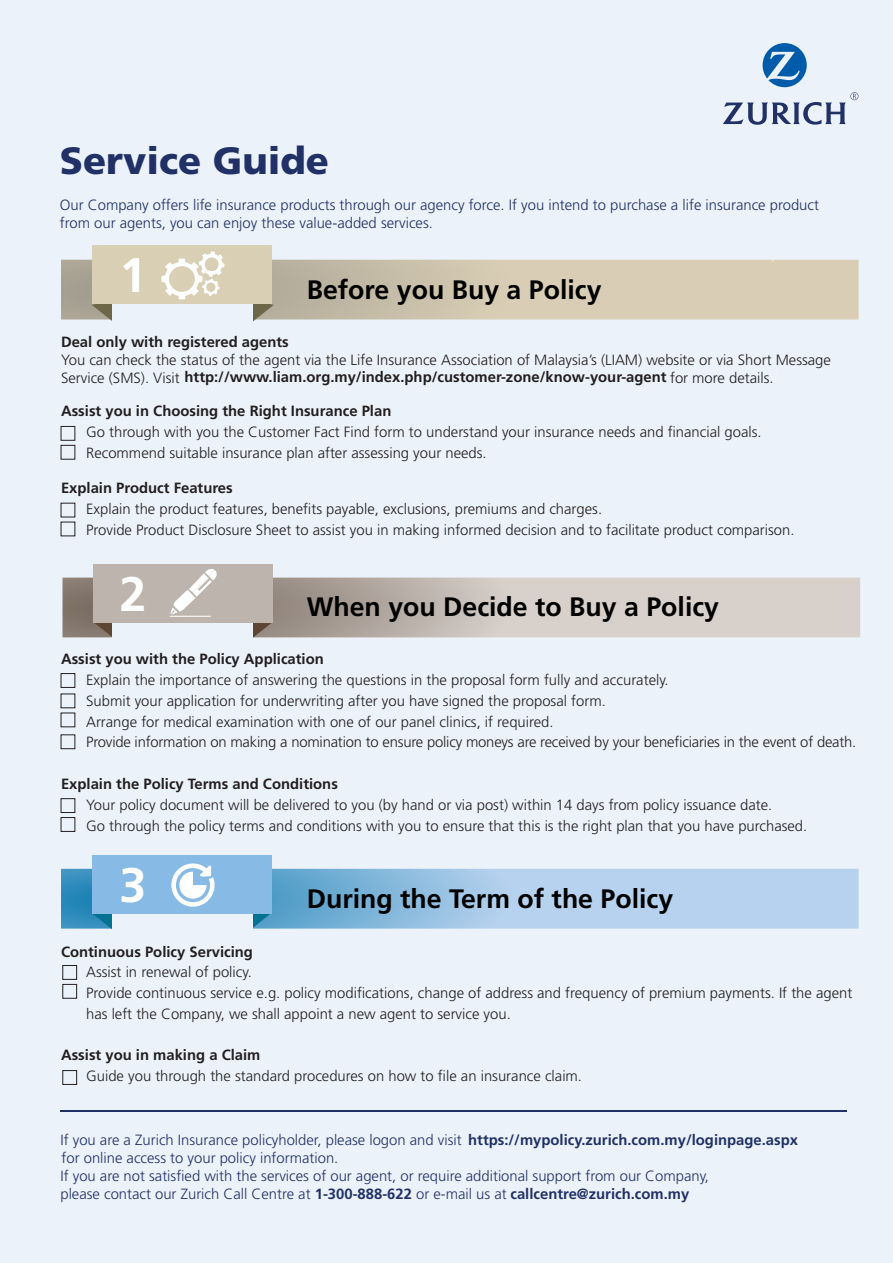
<style>
.page{position:relative;width:893px;height:1263px;background:#ecf2fa}
.page>*{position:absolute;margin:0;border:0;box-sizing:border-box;transform-origin:0 0}
.t1{font:700 48.45px "Frutiger";color:#fff}
.t2{font:900 38.03px "Frutiger";color:#213167}
.t3{font:700 26.7px "Frutiger";color:#010101}
.t4{font:300 14.85px/20.8px "Frutiger";color:#231f20}
.t5{font:300 14.85px/18.1px "Frutiger";color:#213167}
.t6{font:700 14.85px "Frutiger";color:#231f20}
.s1{font-weight:700}
.s2{font-weight:700;color:#223066}
</style>
<div class="page">
<svg style="left:61px;top:260px;width:798px;height:59px;background:#cfc5ae"></svg>
<svg style="left:92px;top:304px;width:20px;height:17px"></svg>
<svg style="left:252px;top:298px;width:22px;height:24px"></svg>
<svg style="left:63px;top:578px;width:797px;height:59px;background:#c6bdb7"></svg>
<svg style="left:252px;top:623px;width:21px;height:15px"></svg>
<svg style="left:93px;top:623px;width:19px;height:15px"></svg>
<svg style="left:61px;top:869px;width:798px;height:59px;background:#9cc4e4"></svg>
<svg style="left:252px;top:914px;width:19px;height:15px"></svg>
<svg style="left:92px;top:914px;width:20px;height:15px"></svg>
<div style="left:112px;top:236px;width:140px;height:846px;background:#ecf2fa"></div>
<div style="left:92px;top:246px;width:179px;height:58px;background:#d9cfb5"></div>
<div style="left:92px;top:856px;width:179px;height:58px;background:#87bae5"></div>
<svg style="left:171px;top:863px;width:44px;height:44px"></svg>
<svg style="left:723px;top:43px;width:135px;height:82px"></svg>
<div style="left:63px;top:965px;width:14px;height:14px;border:1px solid #231f20"></div>
<div style="left:63px;top:984px;width:14px;height:14px;border:1px solid #231f20"></div>
<div style="left:61px;top:798px;width:14px;height:15px;border:1px solid #231f20"></div>
<div style="left:61px;top:817px;width:14px;height:15px;border:1px solid #231f20"></div>
<div style="left:61px;top:426px;width:14px;height:14px;border:1px solid #231f20"></div>
<div style="left:61px;top:445px;width:14px;height:14px;border:1px solid #231f20"></div>
<div style="left:61px;top:673px;width:14px;height:15px;border:1px solid #231f20"></div>
<div style="left:61px;top:735px;width:14px;height:14px;border:1px solid #231f20"></div>
<div style="left:63px;top:1070px;width:14px;height:14px;border:1px solid #231f20"></div>
<div style="left:93px;top:564px;width:180px;height:59px;background:#bdb5ad"></div>
<svg style="left:161px;top:251px;width:64px;height:48px"></svg>
<svg style="left:169px;top:568px;width:48px;height:49px"></svg>
<hr style="left:60px;top:1110px;width:786px;height:2px;background:#213167">
<h2 class="t2" style="left:60px;top:138px;width:271px">Service Guide</h2>
<p class="t5" style="left:60px;top:196px;width:761px;line-height:17.8px">Our Company offers life insurance products through our agency force. If you intend to purchase a life insurance product from our agents, you can enjoy these value-added services.</p>
<h1 class="t1" style="left:120px;top:247px;width:28px">1</h1>
<h3 class="t3" style="left:307px;top:274px;width:296px">Before you Buy a Policy</h3>
<p class="t6" style="left:61px;top:333px;width:229px">Deal only with registered agents</p>
<p class="t4" style="left:61px;top:351px;width:771px;line-height:17.6px">You can check the status of the agent via the Life Insurance Association of Malaysia’s (LIAM) website or via Short Message<br>Service (SMS). Visit <span class="s1">http://www.liam.org.my/index.php/customer-zone/know-your-agent</span> for more details.</p>
<p class="t6" style="left:61px;top:402px;width:332px">Assist you in Choosing the Right Insurance Plan</p>
<p class="t4" style="left:86px;top:421px;width:677px">Go through with you the Customer Fact Find form to understand your insurance needs and financial goals.<br>Recommend suitable insurance plan after assessing your needs.</p>
<p class="t6" style="left:61px;top:480px;width:173px">Explain Product Features</p>
<p class="t4" style="left:86px;top:499px;width:710px">Explain the product features, benefits payable, exclusions, premiums and charges.<br>Provide Product Disclosure Sheet to assist you in making informed decision and to facilitate product comparison.</p>
<h1 class="t1" style="left:120px;top:566px;width:28px">2</h1>
<h3 class="t3" style="left:307px;top:591px;width:414px">When you Decide to Buy a Policy</h3>
<p class="t6" style="left:61px;top:650px;width:264px">Assist you with the Policy Application</p>
<p class="t4" style="left:86px;top:670px;width:772px">Explain the importance of answering the questions in the proposal form fully and accurately.<br>Submit your application for underwriting after you have signed the proposal form.<br>Arrange for medical examination with one of our panel clinics, if required.<br>Provide information on making a nomination to ensure policy moneys are received by your beneficiaries in the event of death.</p>
<p class="t6" style="left:61px;top:775px;width:278px">Explain the Policy Terms and Conditions</p>
<p class="t4" style="left:86px;top:794px;width:723px">Your policy document will be delivered to you (by hand or via post) within 14 days from policy issuance date.<br>Go through the policy terms and conditions with you to ensure that this is the right plan that you have purchased.</p>
<h1 class="t1" style="left:120px;top:856px;width:28px">3</h1>
<h3 class="t3" style="left:307px;top:883px;width:368px">During the Term of the Policy</h3>
<p class="t6" style="left:61px;top:943px;width:193px">Continuous Policy Servicing</p>
<p class="t4" style="left:86px;top:962px;width:768px">Assist in renewal of policy.<br>Provide continuous service e.g. policy modifications, change of address and frequency of premium payments. If the agent has left the Company, we shall appoint a new agent to service you.</p>
<p class="t6" style="left:61px;top:1046px;width:201px">Assist you in making a Claim</p>
<p class="t4" style="left:86px;top:1066px;width:497px">Guide you through the standard procedures on how to file an insurance claim.</p>
<p class="t5" style="left:60px;top:1131px;width:739px">If you are a Zurich Insurance policyholder, please logon and visit <span class="s1">https://mypolicy.zurich.com.my/loginpage.aspx </span>for online access to your policy information.<br>If you are not satisfied with the services of our agent, or require additional support from our Company,<br>please contact our Zurich Call Centre at <span class="s1">1-300-888-622</span> or e-mail us at <span class="s2">callcentre@zurich.com.my</span></p>
</div>
